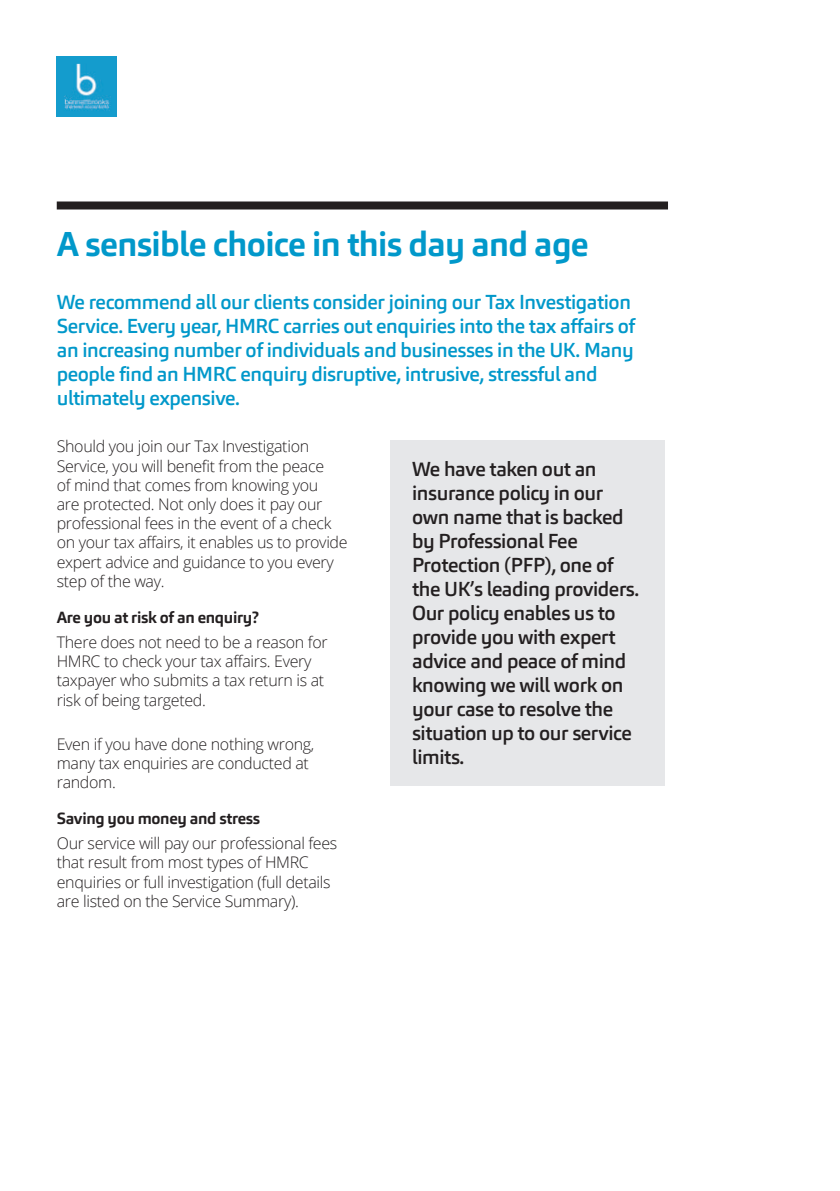
<style>
.page{position:relative;width:840px;height:1191px;background:#fff}
.page>*{position:absolute;margin:0;border:0;box-sizing:border-box;transform-origin:0 0}
.t1{font:700 34px "Carnac";letter-spacing:-.02em;color:#0198ca}
.t2{font:500 20px/24px "Carnac";letter-spacing:-.02em;color:#0198ca}
.t3{font:500 20px/24px "Carnac";letter-spacing:-.02em;color:#231f20}
.t4{font:300 16px/19.2px "Open Sans";letter-spacing:-.02em;color:#231f20}
.t5{font:700 16px "Carnac";letter-spacing:-.02em;color:#231f20}
</style>
<div class="page">
<img style="left:57px;top:57px;width:59px;height:59px">
<div style="left:390px;top:440px;width:274px;height:345px;background:#e6e7e9"></div>
<div style="left:57px;top:201px;width:610px;height:8px;background:#231f20"></div>
<h1 class="t1" style="left:57px;top:222px;width:533px">A sensible choice in this day and age</h1>
<p class="t2" style="left:57px;top:290px;width:579px">We recommend all our clients consider joining our Tax Investigation Service. Every year, HMRC carries out enquiries into the tax affairs of an increasing number of individuals and businesses in the UK. Many people find an HMRC enquiry disruptive, intrusive, stressful and ultimately expensive.</p>
<p class="t4" style="left:57px;top:436px;width:292px">Should you join our Tax Investigation Service, you will benefit from the peace<br>of mind that comes from knowing you<br>are protected. Not only does it pay our professional fees in the event of a check on your tax affairs, it enables us to provide expert advice and guidance to you every step of the way.</p>
<p class="t5" style="left:57px;top:607px;width:204px">Are you at risk of an enquiry?</p>
<p class="t4" style="left:57px;top:632px;width:272px">There does not need to be a reason for HMRC to check your tax affairs. Every taxpayer who submits a tax return is at risk of being targeted.</p>
<p class="t4" style="left:57px;top:733px;width:259px">Even if you have done nothing wrong, many tax enquiries are conducted at random.</p>
<p class="t5" style="left:57px;top:808px;width:205px">Saving you money and stress</p>
<p class="t4" style="left:57px;top:833px;width:282px">Our service will pay our professional fees that result from most types of HMRC enquiries or full investigation (full details are listed on the Service Summary).</p>
<p class="t3" style="left:412px;top:457px;width:228px">We have taken out an insurance policy in our own name that is backed by Professional Fee<br>Protection (PFP), one of the UK’s leading providers.<br>Our policy enables us to provide you with expert advice and peace of mind knowing we will work on your case to resolve the situation up to our service limits.</p>
</div>
